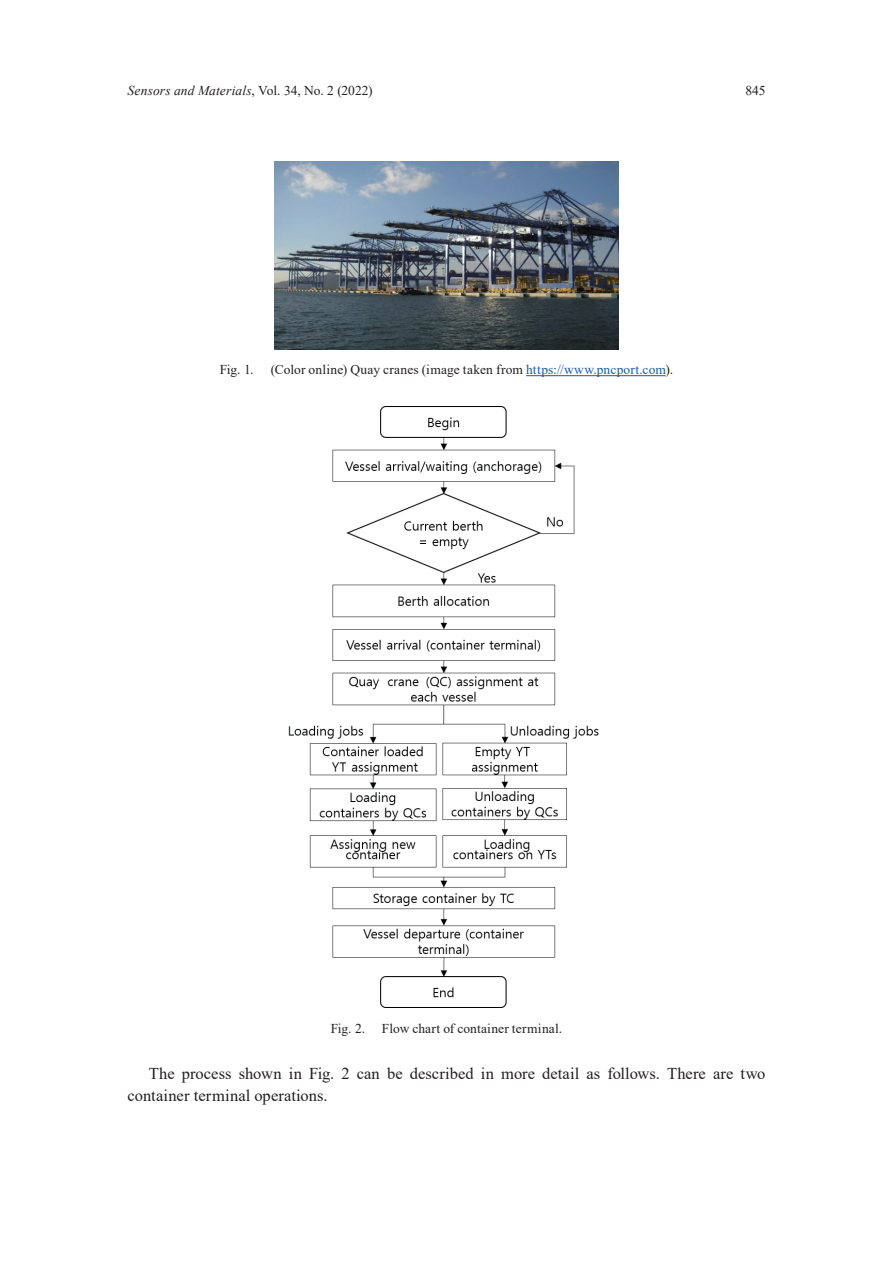
<style>
.page{position:relative;width:893px;height:1263px;background:#fff}
.page>*{position:absolute;margin:0;border:0;box-sizing:border-box;transform-origin:0 0}
.t1{font:16.5px/22.5px "Times New Roman";letter-spacing:.005em;color:#231f20}
.t2{font:13.5px "Times New Roman";letter-spacing:.01em;color:#231f20}
.t3{font:italic 13.5px "Times New Roman";letter-spacing:.01em;color:#231f20}
.s1{font-style:normal}
.s2{color:#2256a6}
</style>
<div class="page">
<img style="left:275px;top:162px;width:343px;height:188px">
<hr style="left:526px;top:375px;width:139px;height:1px;background:#2256a6">
<img style="left:288px;top:406px;width:311px;height:601px">
<p class="t3" style="left:128px;top:81px;width:246px">Sensors and Materials<span class="s1">, Vol. 34, No. 2 (2022)</span></p>
<p class="t2" style="left:745px;top:81px;width:22px">845</p>
<p class="t2" style="left:220px;top:360px;width:35px">Fig. 1.</p>
<p class="t2" style="left:271px;top:360px;width:404px">(Color online) Quay cranes (image taken from <span class="s2">https://www.pncport.com</span>).</p>
<p class="t2" style="left:331px;top:1019px;width:233px">Fig. 2. Flow chart of container terminal.</p>
<p class="t1" style="left:128px;top:1062px;width:639px;text-indent:21px">The process shown in Fig. 2 can be described in more detail as follows. There are two container terminal operations.</p>
</div>
